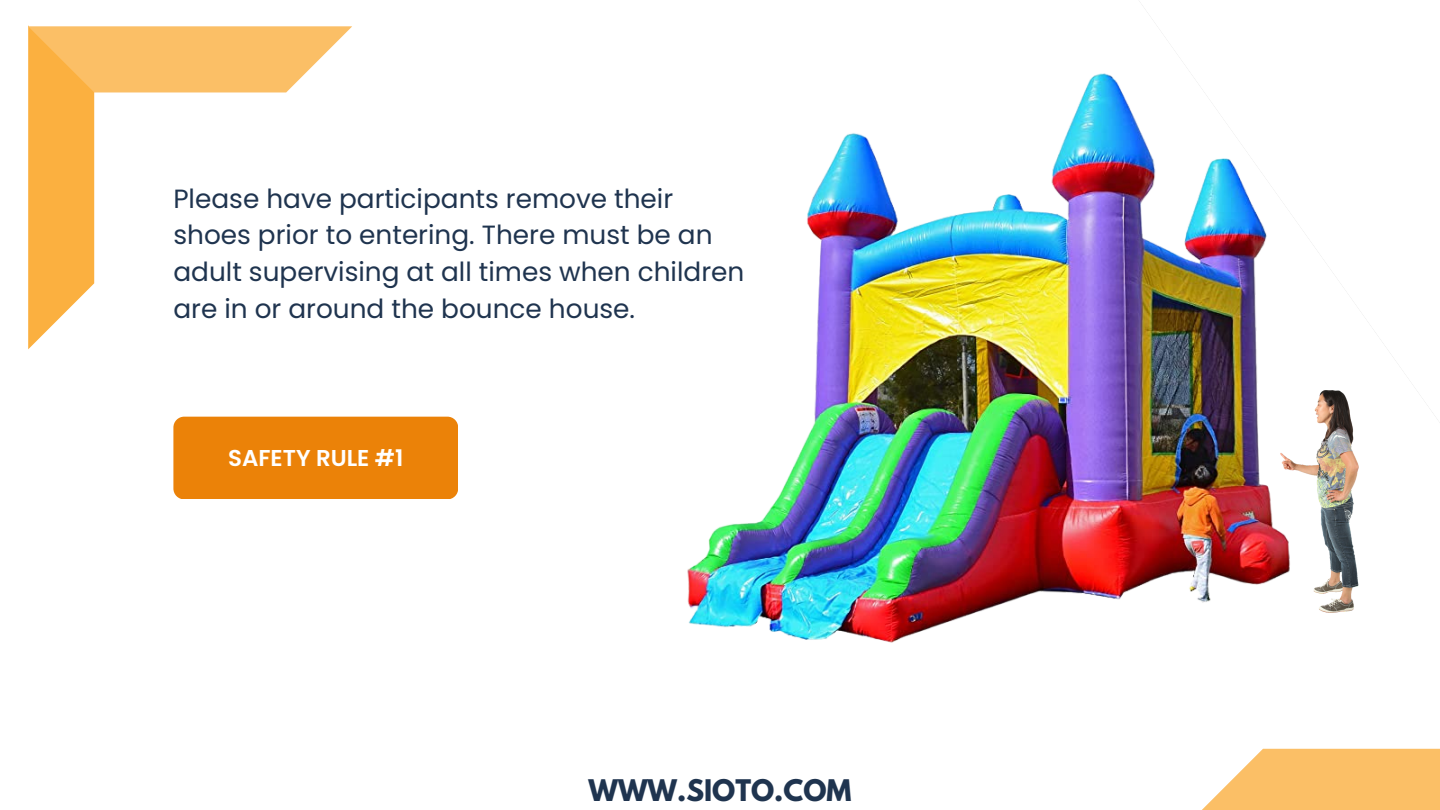
<style>
.page{position:relative;width:1440px;height:810px;background:#fff}
.page>*{position:absolute;margin:0;border:0;box-sizing:border-box;transform-origin:0 0}
.t1{font:700 26.4px "League Spartan";color:#1f344f}
.t2{font:26.3px/36.8px "Poppins";color:#1f344f}
.t3{font:600 22.9px "Poppins";color:#fff}
</style>
<div class="page">
<div style="left:173px;top:417px;width:285px;height:82px;background:#eb8208;border-radius:11px"></div>
<svg style="left:28px;top:25px;width:259px;height:324px"></svg>
<svg style="left:28px;top:26px;width:324px;height:66px"></svg>
<svg style="left:1202px;top:749px;width:238px;height:61px"></svg>
<img style="left:687px;top:68px;width:607px;height:575px">
<img style="left:1281px;top:391px;width:78px;height:221px">
<p class="t2" style="left:173px;top:180px;width:572px">Please have participants remove their shoes prior to entering. There must be an adult supervising at all times when children are in or around the bounce house.</p>
<p class="t3" style="left:228px;top:442px;width:177px">SAFETY RULE #1</p>
<p class="t1" style="left:589px;top:777px;width:264px">WWW.SIOTO.COM</p>
</div>
